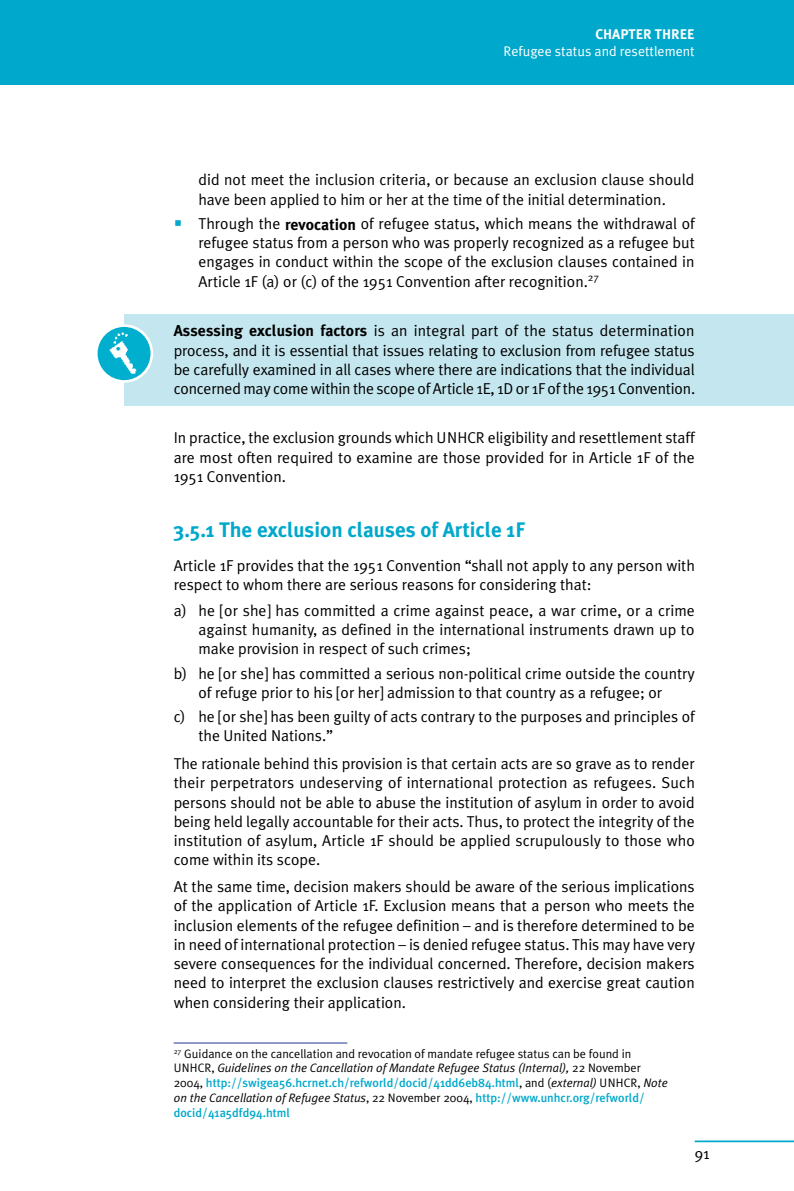
<style>
.page{position:relative;width:794px;height:1191px;background:#fff}
.page>*{position:absolute;margin:0;border:0;box-sizing:border-box;transform-origin:0 0}
.Heading_2_-_ch3{font:700 21px "Meta Plus";color:#00a8cb}
.Body{font:15.75px/19.2px "Meta Plus Normal";color:#000;text-align:justify}
.Bullets_square_-_ch2{font:15.75px/19.2px "Meta Plus Normal";color:#000;text-align:justify}
.Box_title{font:15.75px/19.2px "Meta Plus Normal";letter-spacing:-.01em;color:#000;text-align:justify}
.Bullets_last_sentenc{font:15.75px/19.2px "Meta Plus Normal";color:#000;text-align:justify}
.Footnotes_-_ch1{font:15.75px/19.2px "Meta Plus Normal";letter-spacing:.005em;color:#000}
.t1{font:14px "Meta Plus Normal";color:#fff}
.t2{font:700 14px "Meta Plus";color:#fff}
.Footnotes_-_ch1-2{font:12.25px/14.7px "Meta Plus Normal";color:#000}
.s1{font-family:"Meta Plus";font-weight:700}
.s2{font-style:italic}
.s3{font-family:"Meta Plus";font-weight:500;color:#00a8cb}
</style>
<div class="page">
<div style="left:0;top:0;width:794px;height:84px;background:#00a8cb"></div>
<hr style="left:694px;top:1140px;width:100px;height:2px;background:#00a8cb">
<div style="left:124px;top:314px;width:670px;height:92px;background:#c4e6ef"></div>
<img style="left:96px;top:325px;width:56px;height:56px;border-radius:28px">
<div style="left:95px;top:324px;width:58px;height:59px;border:3px solid #fff;border-radius:50%"></div>
<hr style="left:174px;top:1042px;width:173px;height:1px;background:#21368b">
<p class="t2" style="left:595px;top:26px;width:101px">CHAPTER THREE</p>
<p class="t1" style="left:503px;top:43px;width:193px">Refugee status and resettlement</p>
<p class="Footnotes_-_ch1" style="left:198px;top:170px;width:497px">did not meet the inclusion criteria, or because an exclusion clause should have been applied to him or her at the time of the initial determination.</p>
<p class="Bullets_last_sentenc" style="left:198px;top:213px;width:498px">Through the <span class="s1">revocation</span> of refugee status, which means the withdrawal of refugee status from a person who was properly recognized as a refugee but engages in conduct within the scope of the exclusion clauses contained in Article 1F (a) or (c) of the 1951 Convention after recognition.<sup>27</sup></p>
<p class="Box_title" style="left:174px;top:321px;width:523px"><span class="s1">Assessing exclusion factors</span> is an integral part of the status determination process, and it is essential that issues relating to exclusion from refugee status be carefully examined in all cases where there are indications that the individual concerned may come within the scope of Article 1E, 1D or 1F of the 1951 Convention.</p>
<p class="Body" style="left:174px;top:428px;width:522px">In practice, the exclusion grounds which UNHCR eligibility and resettlement staff are most often required to examine are those provided for in Article 1F of the 1951 Convention.</p>
<p class="Heading_2_-_ch3" style="left:174px;top:517px;width:353px">3.5.1 The exclusion clauses of Article 1F</p>
<p class="Body" style="left:174px;top:555px;width:522px">Article 1F provides that the 1951 Convention “shall not apply to any person with respect to whom there are serious reasons for considering that:</p>
<p class="Bullets_square_-_ch2" style="left:198px;top:600px;width:498px;text-indent:-25px">a) he [or she] has committed a crime against peace, a war crime, or a crime against humanity, as defined in the international instruments drawn up to make provision in respect of such crimes;</p>
<p class="Bullets_square_-_ch2" style="left:174px;top:663px;width:522px;text-align:center">b) he [or she] has committed a serious non-political crime outside the country of refuge prior to his [or her] admission to that country as a refugee; or</p>
<p class="Bullets_square_-_ch2" style="left:198px;top:707px;width:498px;text-indent:-25px">c) he [or she] has been guilty of acts contrary to the purposes and principles of the United Nations.”</p>
<p class="Body" style="left:174px;top:753px;width:522px">The rationale behind this provision is that certain acts are so grave as to render their perpetrators undeserving of international protection as refugees. Such persons should not be able to abuse the institution of asylum in order to avoid being held legally accountable for their acts. Thus, to protect the integrity of the institution of asylum, Article 1F should be applied scrupulously to those who come within its scope.</p>
<p class="Body" style="left:174px;top:876px;width:523px">At the same time, decision makers should be aware of the serious implications of the application of Article 1F. Exclusion means that a person who meets the inclusion elements of the refugee definition – and is therefore determined to be in need of international protection – is denied refugee status. This may have very severe consequences for the individual concerned. Therefore, decision makers need to interpret the exclusion clauses restrictively and exercise great caution when considering their application.</p>
<p class="Footnotes_-_ch1-2" style="left:174px;top:1046px;width:496px"><sup>27</sup> Guidance on the cancellation and revocation of mandate refugee status can be found in UNHCR, <span class="s2">Guidelines on the Cancellation of Mandate Refugee Status (Internal),</span> 22 November 2004, <span class="s3">http://swigea56.hcrnet.ch/refworld/docid/41dd6eb84.html</span>, and (<span class="s2">external)</span> UNHCR, <span class="s2">Note on the Cancellation of Refugee Status</span>, 22 November 2004, <span class="s3">http://www.unhcr.org/refworld/ docid/41a5dfd94.html</span></p>
<p class="Body" style="left:694px;top:1144px;width:16px">91</p>
</div>
